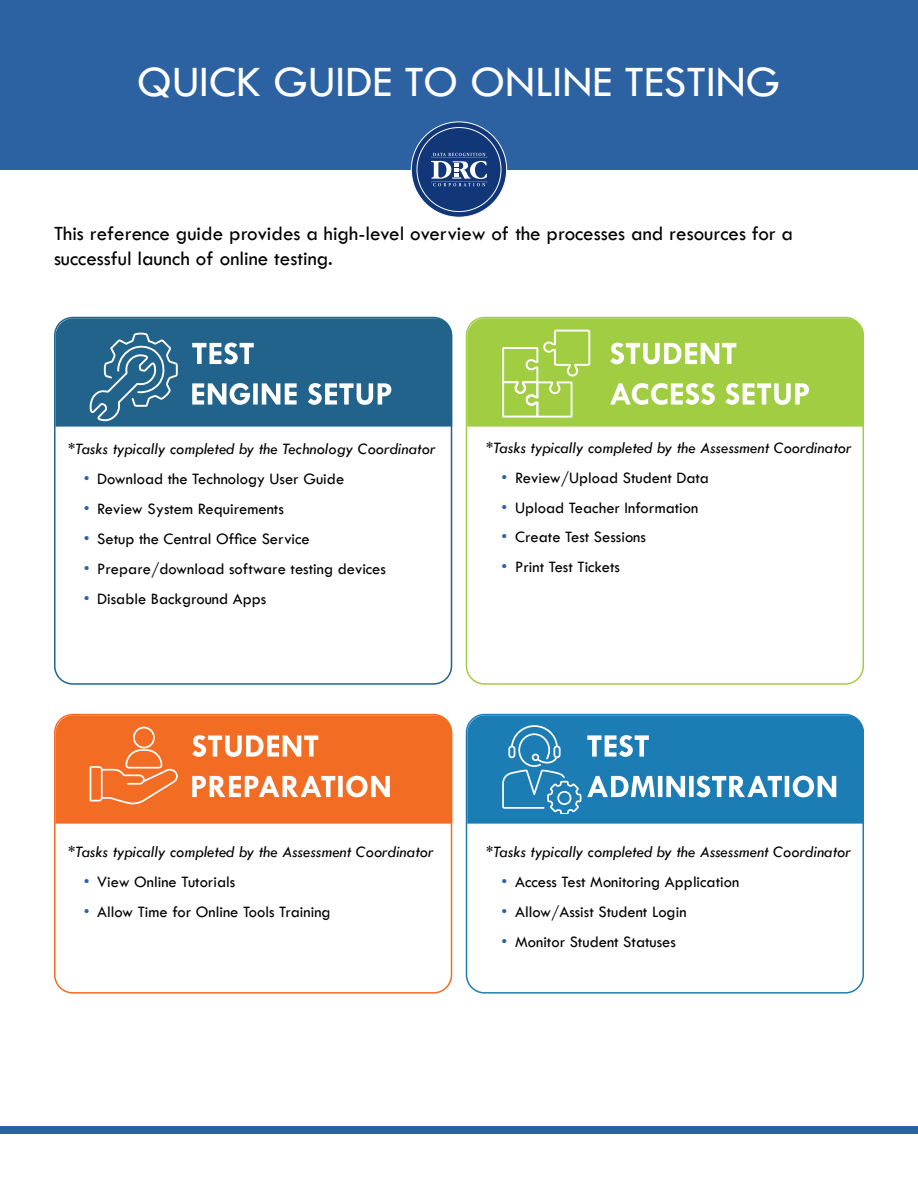
<style>
.page{position:relative;width:918px;height:1188px;background:#fff}
.page>*{position:absolute;margin:0;border:0;box-sizing:border-box;transform-origin:0 0}
.Document_title{font:45px "Tw Cen";color:#fff}
.Text_Body{font:21px/25.5px "Tw Cen";color:#000}
.Text_Body-2{font:16.5px "Tw Cen";color:#000}
.Text_Body-3{font:italic 16.5px "Tw Cen";color:#000}
.s1{color:#2d62a2}
</style>
<div class="page">
<div style="left:466px;top:714px;width:398px;height:280px;border:2px solid #1c7db5;border-radius:18px"></div>
<div style="left:54px;top:714px;width:398px;height:280px;border:2px solid #f36c24;border-radius:18px"></div>
<div style="left:466px;top:317px;width:398px;height:368px;border:2px solid #a1cd43;border-radius:18px"></div>
<div style="left:54px;top:317px;width:398px;height:368px;border:2px solid #21638b;border-radius:18px"></div>
<div style="left:0;top:0;width:918px;height:170px;background:#2d62a2"></div>
<svg style="left:411px;top:122px;width:96px;height:95px;background:#3d5c91"></svg>
<div style="left:417px;top:128px;width:84px;height:84px;background:#123779;border-radius:50%"></div>
<svg style="left:431px;top:153px;width:56px;height:33px"></svg>
<svg style="left:56px;top:318px;width:396px;height:109px;background:#377296"></svg>
<svg style="left:56px;top:715px;width:396px;height:109px;background:#f47b3a"></svg>
<svg style="left:467px;top:715px;width:397px;height:109px;background:#348abc"></svg>
<svg style="left:467px;top:318px;width:397px;height:109px;background:#abd258"></svg>
<div style="left:0;top:1126px;width:918px;height:8px;background:#2d62a2"></div>
<h1 class="Document_title" style="left:137px;top:55px;width:645px">QUICK GUIDE TO ONLINE TESTING</h1>
<p class="Text_Body" style="left:54px;top:220px;width:741px">This reference guide provides a high-level overview of the processes and resources for a successful launch of online testing.</p>
<p class="Text_Body-3" style="left:68px;top:439px;width:369px">*Tasks typically completed by the Technology Coordinator</p>
<p class="Text_Body-2" style="left:84px;top:469px;width:262px"><span class="s1">•</span> Download the Technology User Guide</p>
<p class="Text_Body-2" style="left:84px;top:499px;width:202px"><span class="s1">•</span> Review System Requirements</p>
<p class="Text_Body-2" style="left:84px;top:529px;width:228px"><span class="s1">•</span> Setup the Central Office Service</p>
<p class="Text_Body-2" style="left:84px;top:559px;width:304px"><span class="s1">•</span> Prepare/download software testing devices</p>
<p class="Text_Body-2" style="left:84px;top:589px;width:184px"><span class="s1">•</span> Disable Background Apps</p>
<p class="Text_Body-3" style="left:486px;top:438px;width:367px">*Tasks typically completed by the Assessment Coordinator</p>
<p class="Text_Body-2" style="left:502px;top:468px;width:209px"><span class="s1">•</span> Review/Upload Student Data</p>
<p class="Text_Body-2" style="left:502px;top:497px;width:198px"><span class="s1">•</span> Upload Teacher Information</p>
<p class="Text_Body-2" style="left:502px;top:527px;width:146px"><span class="s1">•</span> Create Test Sessions</p>
<p class="Text_Body-2" style="left:502px;top:557px;width:120px"><span class="s1">•</span> Print Test Tickets</p>
<p class="Text_Body-3" style="left:68px;top:842px;width:367px">*Tasks typically completed by the Assessment Coordinator</p>
<p class="Text_Body-2" style="left:84px;top:872px;width:153px"><span class="s1">•</span> View Online Tutorials</p>
<p class="Text_Body-2" style="left:84px;top:902px;width:249px"><span class="s1">•</span> Allow Time for Online Tools Training</p>
<p class="Text_Body-3" style="left:486px;top:842px;width:367px">*Tasks typically completed by the Assessment Coordinator</p>
<p class="Text_Body-2" style="left:502px;top:872px;width:239px"><span class="s1">•</span> Access Test Monitoring Application</p>
<p class="Text_Body-2" style="left:502px;top:902px;width:186px"><span class="s1">•</span> Allow/Assist Student Login</p>
<p class="Text_Body-2" style="left:502px;top:932px;width:176px"><span class="s1">•</span> Monitor Student Statuses</p>
</div>
